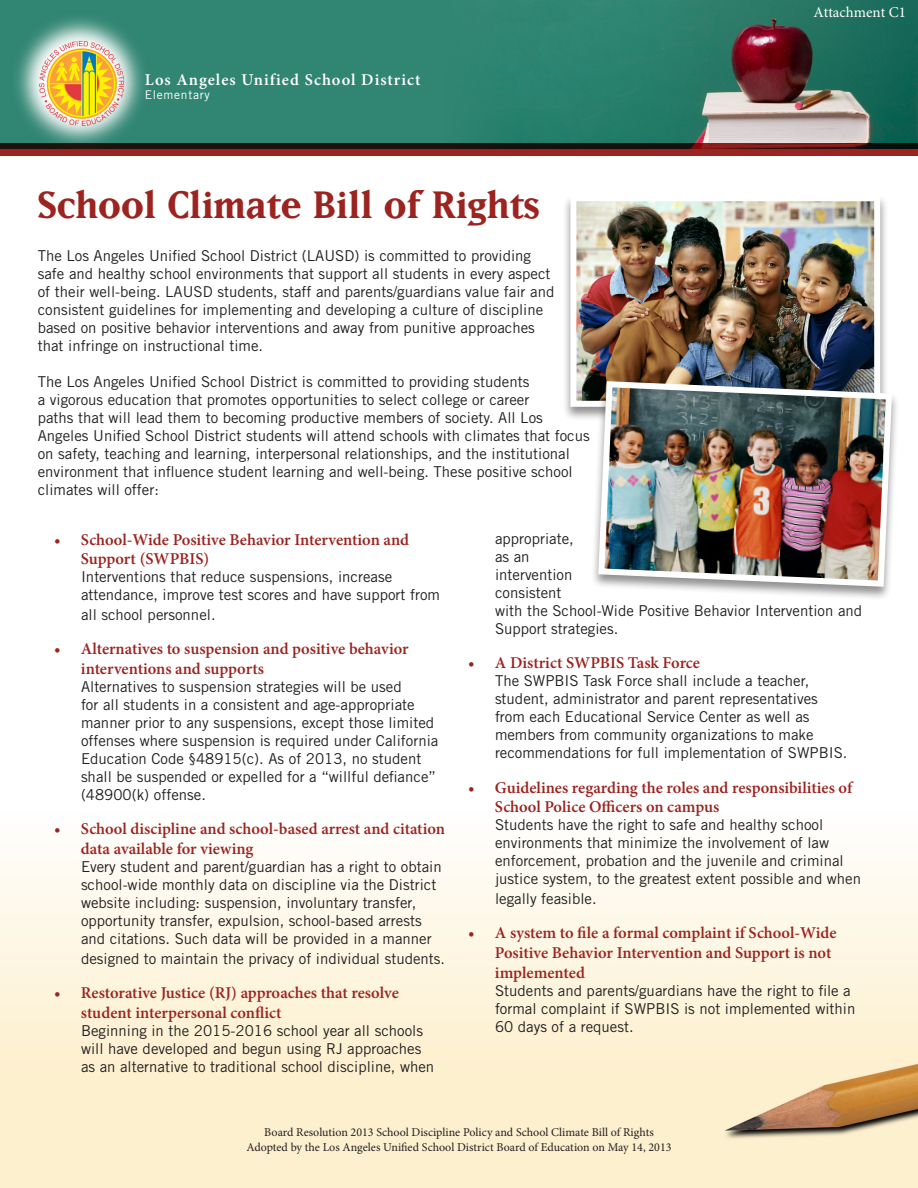
<style>
.page{position:relative;width:918px;height:1188px;background:#fff}
.page>*{position:absolute;margin:0;border:0;box-sizing:border-box;transform-origin:0 0}
.t1{font:700 45px "Matrix";color:#9b2420}
.t2{font:600 16.5px/19.8px "Minion Pro";color:#9b2420}
.t3{font:600 16.5px "Minion Pro";letter-spacing:.06em;color:#fff}
.t4{font:15px/18px "Trade Gothic";color:#231f20}
.t5{font:15px "Minion Pro";color:#fff}
.t6{font:12px "Minion Pro";color:#231f20}
.t7{font:12px "Trade Gothic";letter-spacing:.06em;color:#fff}
</style>
<div class="page">
<div style="left:0;top:770px;width:918px;height:418px;background:linear-gradient(to bottom,#fff,#fdedc4)"></div>
<div style="left:562px;top:194px;width:326px;height:228px;background:#231f20;opacity:.5"></div>
<img style="left:577px;top:202px;width:296px;height:198px">
<div style="left:570px;top:195px;width:310px;height:212px;border:6px solid #fff"></div>
<div style="left:591px;top:380px;width:309px;height:221px;background:#231f20;opacity:.5"></div>
<img style="left:595px;top:378px;width:300px;height:212px">
<img style="left:0;top:0;width:917px;height:143px">
<svg style="left:0;top:143px;width:918px;height:13px;background:#661c18"></svg>
<img style="left:721px;top:1062px;width:197px;height:77px">
<p class="t3" style="left:145px;top:68px;width:277px">Los Angeles Unified School District</p>
<p class="t7" style="left:145px;top:88px;width:67px">Elementary</p>
<p class="t1" style="left:38px;top:182px;width:503px">School Climate Bill of Rights</p>
<p class="t4" style="left:38px;top:246px;width:518px">The Los Angeles Unified School District (LAUSD) is committed to providing safe and healthy school environments that support all students in every aspect of their well-being. LAUSD students, staff and parents/guardians value fair and consistent guidelines for implementing and developing a culture of discipline based on positive behavior interventions and away from punitive approaches that infringe on instructional time.</p>
<p class="t4" style="left:38px;top:372px;width:554px">The Los Angeles Unified School District is committed to providing students<br>a vigorous education that promotes opportunities to select college or career<br>paths that will lead them to becoming productive members of society. All Los Angeles Unified School District students will attend schools with climates that focus on safety, teaching and learning, interpersonal relationships, and the institutional environment that influence student learning and well-being. These positive school climates will offer:</p>
<p class="t5" style="left:813px;top:3px;width:94px">Attachment C1</p>
<p class="t2" style="left:81px;top:529px;width:330px;text-indent:-27px">• School-Wide Positive Behavior Intervention and<br>Support (SWPBIS)</p>
<p class="t4" style="left:81px;top:568px;width:361px">Interventions that reduce suspensions, increase attendance, improve test scores and have support from</p>
<p class="t4" style="left:81px;top:606px;width:136px">all school personnel.</p>
<p class="t2" style="left:81px;top:639px;width:329px;text-indent:-27px">• Alternatives to suspension and positive behavior interventions and supports</p>
<p class="t4" style="left:81px;top:678px;width:359px">Alternatives to suspension strategies will be used<br>for all students in a consistent and age-appropriate manner prior to any suspensions, except those limited offenses where suspension is required under California Education Code §48915(c). As of 2013, no student shall be suspended or expelled for a “willful defiance” (48900(k) offense.</p>
<p class="t2" style="left:81px;top:819px;width:366px;text-indent:-27px">• School discipline and school-based arrest and citation data available for viewing</p>
<p class="t4" style="left:81px;top:858px;width:362px">Every student and parent/guardian has a right to obtain school-wide monthly data on discipline via the District website including: suspension, involuntary transfer, opportunity transfer, expulsion, school-based arrests and citations. Such data will be provided in a manner</p>
<p class="t4" style="left:81px;top:949px;width:366px">designed to maintain the privacy of individual students.</p>
<p class="t2" style="left:81px;top:983px;width:319px;text-indent:-27px">• Restorative Justice (RJ) approaches that resolve student interpersonal conflict</p>
<p class="t4" style="left:81px;top:1021px;width:355px">Beginning in the 2015-2016 school year all schools will have developed and begun using RJ approaches as an alternative to traditional school discipline, when</p>
<p class="t4" style="left:495px;top:530px;width:369px">appropriate,<br>as an<br>intervention<br>consistent<br>with the School-Wide Positive Behavior Intervention and<br>Support strategies.</p>
<p class="t2" style="left:468px;top:653px;width:234px">• A District SWPBIS Task Force</p>
<p class="t4" style="left:495px;top:672px;width:354px">The SWPBIS Task Force shall include a teacher, student, administrator and parent representatives from each Educational Service Center as well as members from community organizations to make recommendations for full implementation of SWPBIS.</p>
<p class="t2" style="left:495px;top:777px;width:359px;text-indent:-27px">• Guidelines regarding the roles and responsibilities of<br>School Police Officers on campus</p>
<p class="t4" style="left:495px;top:816px;width:368px">Students have the right to safe and healthy school environments that minimize the involvement of law enforcement, probation and the juvenile and criminal justice system, to the greatest extent possible and when</p>
<p class="t4" style="left:495px;top:890px;width:103px">legally feasible.</p>
<p class="t2" style="left:495px;top:923px;width:343px;text-indent:-27px">• A system to file a formal complaint if School-Wide<br>Positive Behavior Intervention and Support is not implemented</p>
<p class="t4" style="left:495px;top:981px;width:362px">Students and parents/guardians have the right to file a formal complaint if SWPBIS is not implemented within<br>60 days of a request.</p>
<p class="t6" style="left:264px;top:1124px;width:391px">Board Resolution 2013 School Discipline Policy and School Climate Bill of Rights</p>
<p class="t6" style="left:246px;top:1139px;width:427px">Adopted by the Los Angeles Unified School District Board of Education on May 14, 2013</p>
</div>
